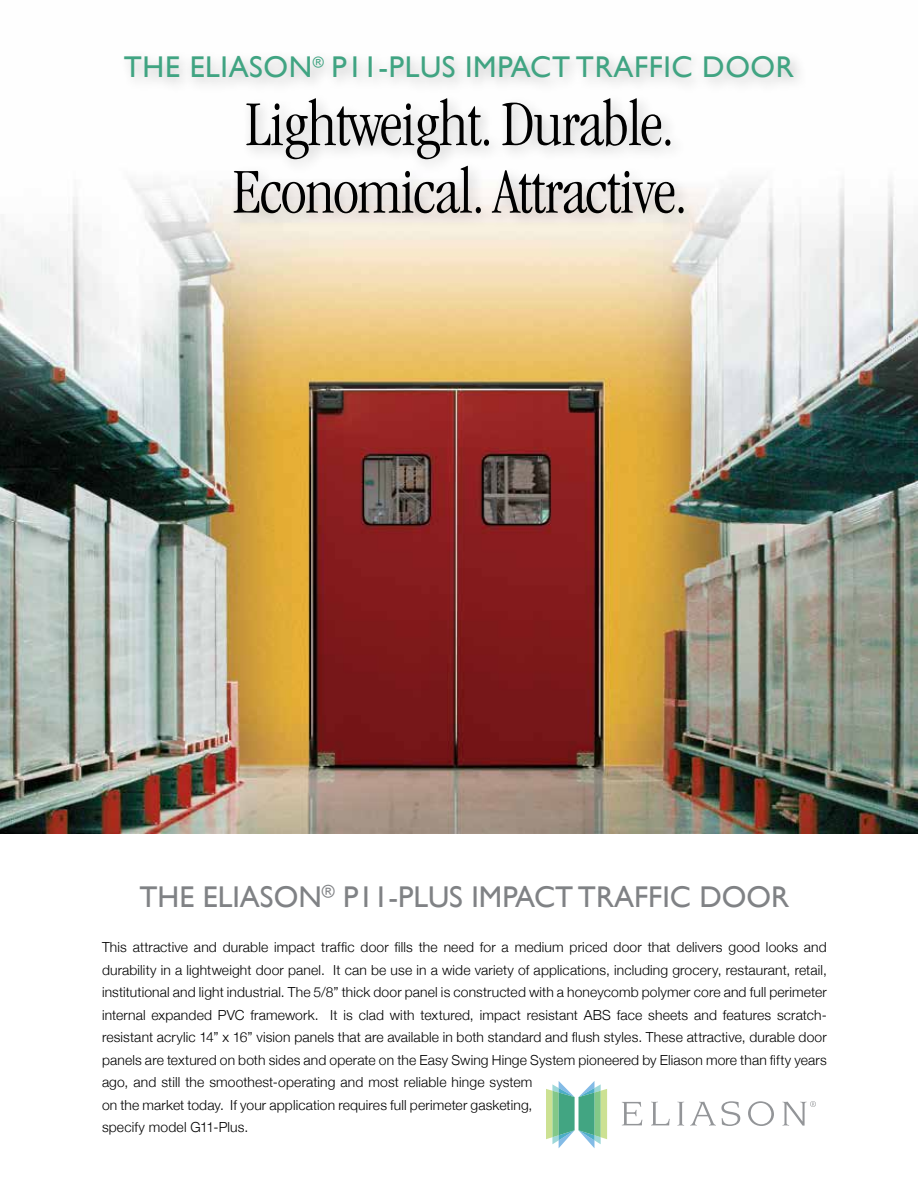
<style>
.page{position:relative;width:918px;height:1188px;background:#fff}
.page>*{position:absolute;margin:0;border:0;box-sizing:border-box;transform-origin:0 0}
.t1{font:300 condensed 66px/67.5px "ITC Garamond Std";letter-spacing:-.02em;color:#000}
.t2{font:30px "Gill Sans";letter-spacing:.02em;color:#40a482}
.t3{font:30px "Gill Sans";color:#808285}
.t4{font:300 13.8px/22.5px "Helvetica Neue";letter-spacing:.01em;color:#000}
</style>
<div class="page">
<img style="left:0;top:182px;width:918px;height:652px">
<div style="left:117px;top:49px;width:692px;height:180px;background:#000;opacity:.25"></div>
<svg style="left:622px;top:1102px;width:20px;height:23px"></svg>
<svg style="left:651px;top:1102px;width:19px;height:23px"></svg>
<svg style="left:677px;top:1102px;width:7px;height:24px"></svg>
<svg style="left:690px;top:1101px;width:50px;height:25px"></svg>
<svg style="left:748px;top:1101px;width:26px;height:25px"></svg>
<svg style="left:783px;top:1101px;width:33px;height:25px"></svg>
<svg style="left:546px;top:1081px;width:61px;height:67px"></svg>
<h2 class="t2" style="left:124px;top:50px;width:672px">THE ELIASON<sup>®</sup> P11-PLUS IMPACT TRAFFIC DOOR</h2>
<h1 class="t1" style="left:232px;top:91px;width:457px">Lightweight. Durable.<br>Economical. Attractive.</h1>
<h2 class="t3" style="left:139px;top:880px;width:652px">THE ELIASON<sup>®</sup> P11-PLUS IMPACT TRAFFIC DOOR</h2>
<p class="t4" style="left:102px;top:936px;width:726px">This attractive and durable impact traffic door fills the need for a medium priced door that delivers good looks and durability in a lightweight door panel. It can be use in a wide variety of applications, including grocery, restaurant, retail, institutional and light industrial. The 5/8” thick door panel is constructed with a honeycomb polymer core and full perimeter internal expanded PVC framework. It is clad with textured, impact resistant ABS face sheets and features scratch&shy;resistant acrylic 14” x 16” vision panels that are available in both standard and flush styles. These attractive, durable door panels are textured on both sides and operate on the Easy Swing Hinge System pioneered by Eliason more than fifty years ago, and still the smoothest-operating and most reliable hinge system<br>on the market today. If your application requires full perimeter gasketing,<br>specify model G11-Plus.</p>
</div>
